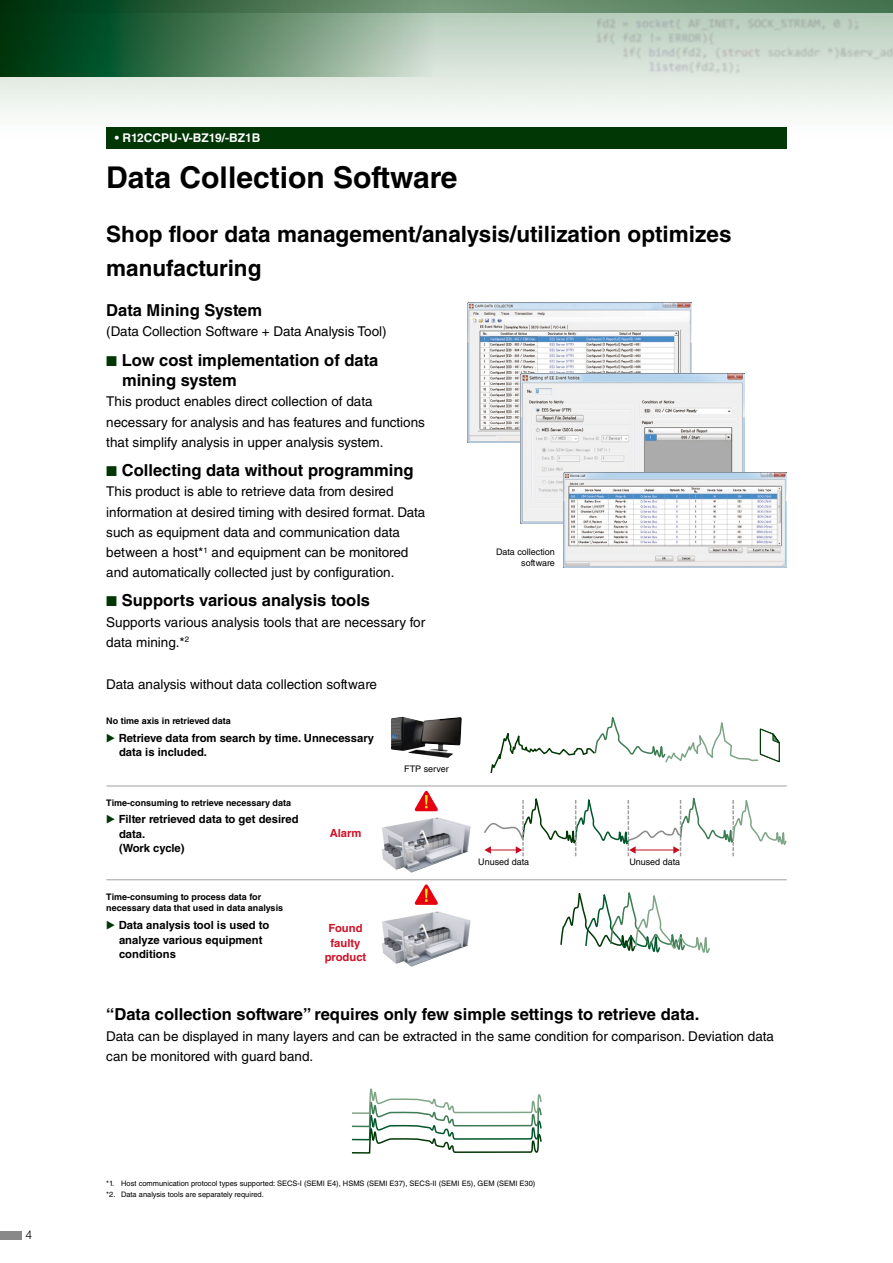
<style>
.page{position:relative;width:893px;height:1263px;background:#fff}
.page>*{position:absolute;margin:0;border:0;box-sizing:border-box;transform-origin:0 0}
.t1{font:700 30px "Helvetica LT Std";color:#000}
.t2{font:700 22.5px/33.8px "Helvetica LT Std";color:#000}
.t3{font:700 16.5px/20.7px "Helvetica LT Std";color:#000}
.t4{font:13.5px/20.2px "Helvetica LT Std";color:#000}
.t5{font:700 12px "Helvetica LT Std";color:#fff}
.t6{font:300 12px "Helvetica LT Std";color:#000}
.t7{font:700 11.25px/14.2px "Helvetica LT Std";color:#000}
.t8{font:700 11.25px/14.2px "Helvetica LT Std";color:#d01126;text-align:center}
.t9{font:700 9px/11.2px "Helvetica LT Std";color:#000}
.t10{font:9px/11.2px "Helvetica LT Std";color:#000;text-align:right}
.t11{font:7.5px/11.2px "Helvetica LT Std";color:#000}
.s1{color:#003705}
</style>
<div class="page">
<img style="left:0;top:13px;width:893px;height:115px">
<svg style="left:434px;top:0;width:459px;height:13px"></svg>
<svg style="left:0;top:0;width:434px;height:77px"></svg>
<div style="left:106px;top:128px;width:681px;height:21px;background:#003705"></div>
<img style="left:468px;top:302px;width:223px;height:141px">
<img style="left:521px;top:374px;width:223px;height:150px">
<img style="left:563px;top:473px;width:224px;height:95px">
<img style="left:382px;top:817px;width:89px;height:56px">
<svg style="left:560px;top:892px;width:150px;height:62px"></svg>
<svg style="left:484px;top:797px;width:303px;height:60px"></svg>
<svg style="left:490px;top:717px;width:290px;height:57px"></svg>
<img style="left:391px;top:717px;width:71px;height:41px">
<hr style="left:106px;top:786px;width:681px;height:1px;background:#9fa0a0">
<hr style="left:106px;top:879px;width:681px;height:1px;background:#9fa0a0">
<svg style="left:415px;top:791px;width:23px;height:20px"></svg>
<img style="left:382px;top:911px;width:89px;height:55px">
<svg style="left:415px;top:884px;width:23px;height:21px"></svg>
<svg style="left:351px;top:1088px;width:191px;height:66px"></svg>
<div style="left:0;top:1231px;width:21px;height:8px;background:#898989"></div>
<p class="t6" style="left:26px;top:1227px;width:8px">4</p>
<p class="t5" style="left:115px;top:131px;width:147px">• R12CCPU-V-BZ19/-BZ1B</p>
<h1 class="t1" style="left:106px;top:159px;width:353px">Data Collection Software</h1>
<h2 class="t2" style="left:106px;top:217px;width:627px">Shop floor data management/analysis/utilization optimizes manufacturing</h2>
<p class="t3" style="left:106px;top:300px;width:157px">Data Mining System</p>
<p class="t4" style="left:106px;top:321px;width:282px">(Data Collection Software + Data Analysis Tool)</p>
<p class="t3" style="left:122px;top:349px;width:258px;text-indent:-16px"><span class="s1">◾</span> Low cost implementation of data mining system</p>
<p class="t4" style="left:106px;top:391px;width:320px">This product enables direct collection of data necessary for analysis and has features and functions that simplify analysis in upper analysis system.</p>
<p class="t3" style="left:106px;top:460px;width:309px"><span class="s1">◾</span> Collecting data without programming</p>
<p class="t4" style="left:106px;top:481px;width:321px">This product is able to retrieve data from desired information at desired timing with desired format. Data such as equipment data and communication data between a host*<sup>1</sup> and equipment can be monitored and automatically collected just by configuration.</p>
<p class="t3" style="left:106px;top:590px;width:265px"><span class="s1">◾</span> Supports various analysis tools</p>
<p class="t4" style="left:106px;top:612px;width:320px">Supports various analysis tools that are necessary for data mining.*<sup>2</sup></p>
<p class="t10" style="left:496px;top:546px;width:60px">Data collection software</p>
<p class="t4" style="left:106px;top:674px;width:272px">Data analysis without data collection software</p>
<p class="t9" style="left:106px;top:715px;width:126px">No time axis in retrieved data</p>
<p class="t7" style="left:119px;top:730px;width:257px;text-indent:-13px"><span class="s1">▶</span> Retrieve data from search by time. Unnecessary data is included.</p>
<p class="t9" style="left:106px;top:797px;width:186px">Time-consuming to retrieve necessary data</p>
<p class="t7" style="left:119px;top:812px;width:181px;text-indent:-13px"><span class="s1">▶</span> Filter retrieved data to get desired data.<br>(Work cycle)</p>
<p class="t9" style="left:106px;top:891px;width:178px">Time-consuming to process data for necessary data that used in data analysis</p>
<p class="t7" style="left:119px;top:918px;width:152px;text-indent:-13px"><span class="s1">▶</span> Data analysis tool is used to analyze various equipment conditions</p>
<p class="t8" style="left:330px;top:826px;width:33px">Alarm</p>
<p class="t8" style="left:325px;top:921px;width:43px">Found faulty product</p>
<p class="t10" style="left:404px;top:763px;width:46px">FTP server</p>
<p class="t10" style="left:478px;top:856px;width:52px">Unused data</p>
<p class="t10" style="left:629px;top:856px;width:52px">Unused data</p>
<p class="t3" style="left:106px;top:1004px;width:594px">“Data collection software” requires only few simple settings to retrieve data.</p>
<p class="t4" style="left:106px;top:1026px;width:669px">Data can be displayed in many layers and can be extracted in the same condition for comparison. Deviation data can be monitored with guard band.</p>
<p class="t11" style="left:106px;top:1177px;width:431px">*1. Host communication protocol types supported: SECS-I (SEMI E4), HSMS (SEMI E37), SECS-II (SEMI E5), GEM (SEMI E30) *2. Data analysis tools are separately required.</p>
</div>
